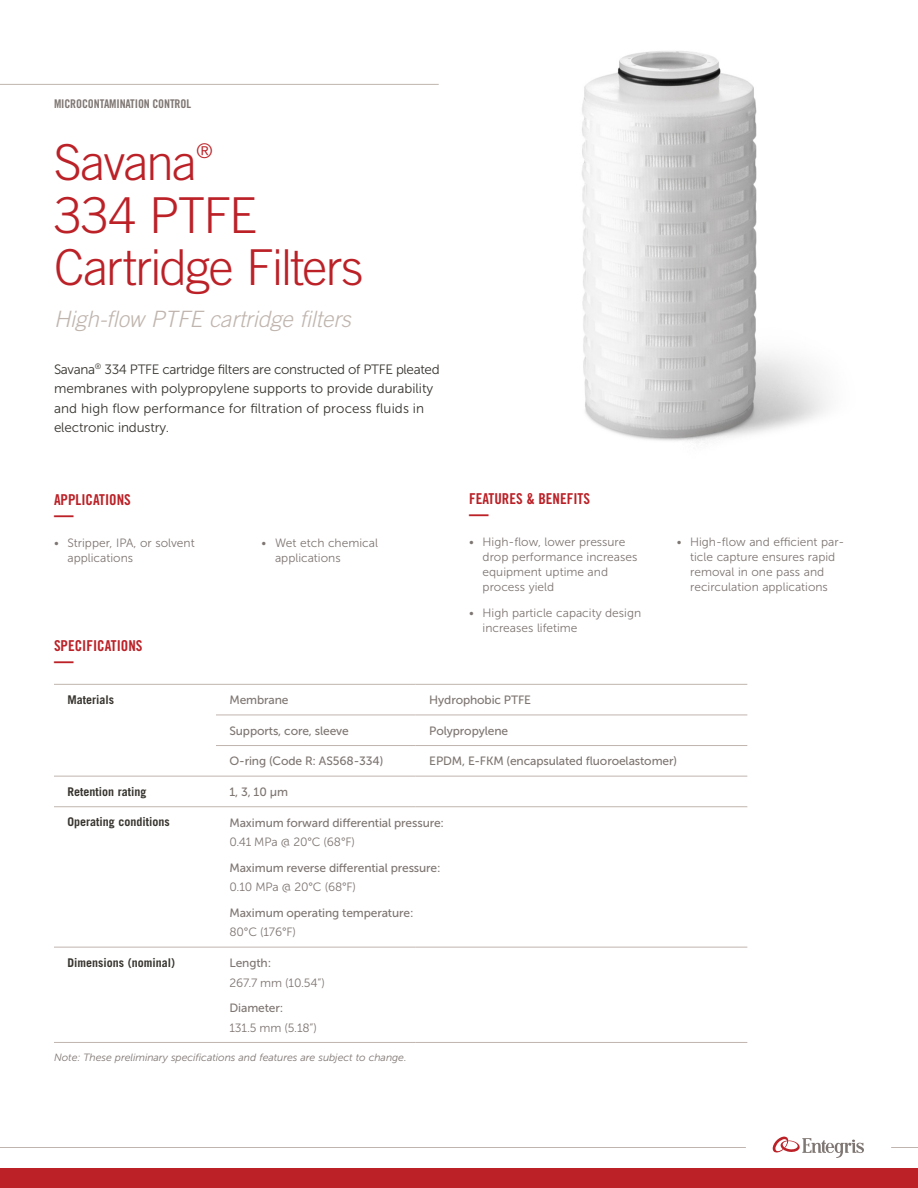
<style>
.page{position:relative;width:918px;height:1188px;background:#fff}
.page>*{position:absolute;margin:0;border:0;box-sizing:border-box;transform-origin:0 0}
.t1{font:300 49.5px/52.5px "Trade Gothic LT Std";letter-spacing:-.03em;color:#bb2127}
.t2{font:italic 300 22.5px "Trade Gothic LT Std";color:#c0b5ae}
.t3{font:700 expanded 20.25px "Trade Gothic LT Std";color:#bb2127;scale:.96 1}
.t4{font:300 20.25px "Trade Gothic LT Std";color:#bb2127}
.t5{font:15px "Trade Gothic LT Std Bd Cn 20";color:#bb2127}
.t6{font:13.5px/19.5px "Museo Sans 300";color:#38352f}
.t7{font:12px/15px "Museo Sans 300";color:#7e7672}
.t8{font:12px "Museo Sans 500";letter-spacing:-.01em;color:#7e7672}
.t9{font:700 12px "Trade Gothic LT Std";color:#38352f}
.t10{font:12px "Trade Gothic LT Std Bd Cn 20";letter-spacing:-.01em;color:#7e7672}
.t11{font:italic 10.5px "Museo Sans 300";letter-spacing:-.005em;color:#7e7672}
</style>
<div class="page">
<div style="left:0;top:1168px;width:918px;height:20px;background:#bb2127"></div>
<hr style="left:0;top:84px;width:439px;height:1px;background:#c0b5ae">
<svg style="left:891px;top:1147px;width:27px;height:1px"></svg>
<hr style="left:0;top:1147px;width:746px;height:1px;background:#c0b5ae">
<svg style="left:773px;top:1137px;width:91px;height:21px"></svg>
<hr style="left:416px;top:684px;width:331px;height:1px;background:#c0b5ae">
<hr style="left:416px;top:715px;width:331px;height:1px;background:#c0b5ae">
<hr style="left:54px;top:684px;width:162px;height:1px;background:#c0b5ae">
<hr style="left:54px;top:947px;width:162px;height:1px;background:#c0b5ae">
<hr style="left:54px;top:1042px;width:162px;height:1px;background:#c0b5ae">
<hr style="left:216px;top:1042px;width:200px;height:1px;background:#c0b5ae">
<hr style="left:416px;top:1042px;width:331px;height:1px;background:#c0b5ae">
<hr style="left:216px;top:776px;width:200px;height:1px;background:#c0b5ae">
<hr style="left:416px;top:776px;width:331px;height:1px;background:#c0b5ae">
<hr style="left:216px;top:715px;width:200px;height:1px;background:#c0b5ae">
<hr style="left:216px;top:684px;width:200px;height:1px;background:#c0b5ae">
<hr style="left:54px;top:776px;width:162px;height:1px;background:#c0b5ae">
<hr style="left:216px;top:745px;width:200px;height:1px;background:#c0b5ae">
<hr style="left:416px;top:745px;width:331px;height:1px;background:#c0b5ae">
<hr style="left:216px;top:947px;width:200px;height:1px;background:#c0b5ae">
<hr style="left:416px;top:947px;width:331px;height:1px;background:#c0b5ae">
<hr style="left:54px;top:806px;width:162px;height:1px;background:#c0b5ae">
<hr style="left:216px;top:806px;width:200px;height:1px;background:#c0b5ae">
<hr style="left:416px;top:806px;width:331px;height:1px;background:#c0b5ae">
<img style="left:582px;top:51px;width:246px;height:392px">
<p class="t10" style="left:54px;top:97px;width:139px">MICROCONTAMINATION CONTROL</p>
<h1 class="t1" style="left:54px;top:136px;width:145px">Savana</h1>
<h3 class="t4" style="left:197px;top:139px;width:18px">®</h3>
<h1 class="t1" style="left:54px;top:188px;width:311px">334 PTFE<br>Cartridge Filters</h1>
<h2 class="t2" style="left:54px;top:306px;width:298px">High-flow PTFE cartridge filters</h2>
<p class="t6" style="left:54px;top:359px;width:387px">Savana<sup>®</sup> 334 PTFE cartridge filters are constructed of PTFE pleated membranes with polypropylene supports to provide durability and high flow performance for filtration of process fluids in electronic industry.</p>
<p class="t5" style="left:54px;top:491px;width:78px">APPLICATIONS</p>
<h3 class="t3" style="left:54px;top:501px;width:22px">—</h3>
<p class="t7" style="left:68px;top:535px;width:129px;text-indent:-14px">• Stripper, IPA, or solvent applications</p>
<p class="t7" style="left:275px;top:535px;width:104px;text-indent:-14px">• Wet etch chemical applications</p>
<p class="t5" style="left:469px;top:490px;width:122px">FEATURES &amp; BENEFITS</p>
<h3 class="t3" style="left:469px;top:500px;width:22px">—</h3>
<p class="t7" style="left:483px;top:534px;width:156px;text-indent:-14px">• High-flow, lower pressure drop performance increases equipment uptime and process yield</p>
<p class="t7" style="left:483px;top:605px;width:160px;text-indent:-14px">• High particle capacity design increases lifetime</p>
<p class="t7" style="left:677px;top:534px;width:169px;text-align:center">• High-flow and efficient par&shy;ticle capture ensures rapid removal in one pass and recirculation applications</p>
<p class="t5" style="left:54px;top:637px;width:90px">SPECIFICATIONS</p>
<h3 class="t3" style="left:54px;top:647px;width:22px">—</h3>
<p class="t9" style="left:68px;top:692px;width:48px">Materials</p>
<p class="t8" style="left:230px;top:693px;width:61px">Membrane</p>
<p class="t8" style="left:429px;top:693px;width:103px">Hydrophobic PTFE</p>
<p class="t8" style="left:230px;top:724px;width:121px">Supports, core, sleeve</p>
<p class="t8" style="left:429px;top:724px;width:80px">Polypropylene</p>
<p class="t8" style="left:230px;top:755px;width:155px">O-ring (Code R: AS568-334)</p>
<p class="t8" style="left:429px;top:755px;width:249px">EPDM, E-FKM (encapsulated fluoroelastomer)</p>
<p class="t9" style="left:68px;top:784px;width:81px">Retention rating</p>
<p class="t8" style="left:230px;top:785px;width:60px">1, 3, 10 µm</p>
<p class="t9" style="left:68px;top:815px;width:104px">Operating conditions</p>
<p class="t8" style="left:230px;top:816px;width:216px">Maximum forward differential pressure:</p>
<p class="t7" style="left:230px;top:835px;width:127px">0.41 MPa @ 20°C (68°F)</p>
<p class="t8" style="left:230px;top:861px;width:213px">Maximum reverse differential pressure:</p>
<p class="t7" style="left:230px;top:880px;width:128px">0.10 MPa @ 20°C (68°F)</p>
<p class="t8" style="left:230px;top:906px;width:186px">Maximum operating temperature:</p>
<p class="t7" style="left:230px;top:925px;width:68px">80°C (176°F)</p>
<p class="t9" style="left:68px;top:955px;width:109px">Dimensions (nominal)</p>
<p class="t8" style="left:230px;top:956px;width:43px">Length:</p>
<p class="t7" style="left:230px;top:975px;width:97px">267.7 mm (10.54”)</p>
<p class="t8" style="left:230px;top:1001px;width:55px">Diameter:</p>
<p class="t7" style="left:230px;top:1020px;width:89px">131.5 mm (5.18”)</p>
<p class="t11" style="left:54px;top:1052px;width:354px">Note: These preliminary specifications and features are subject to change.</p>
</div>
